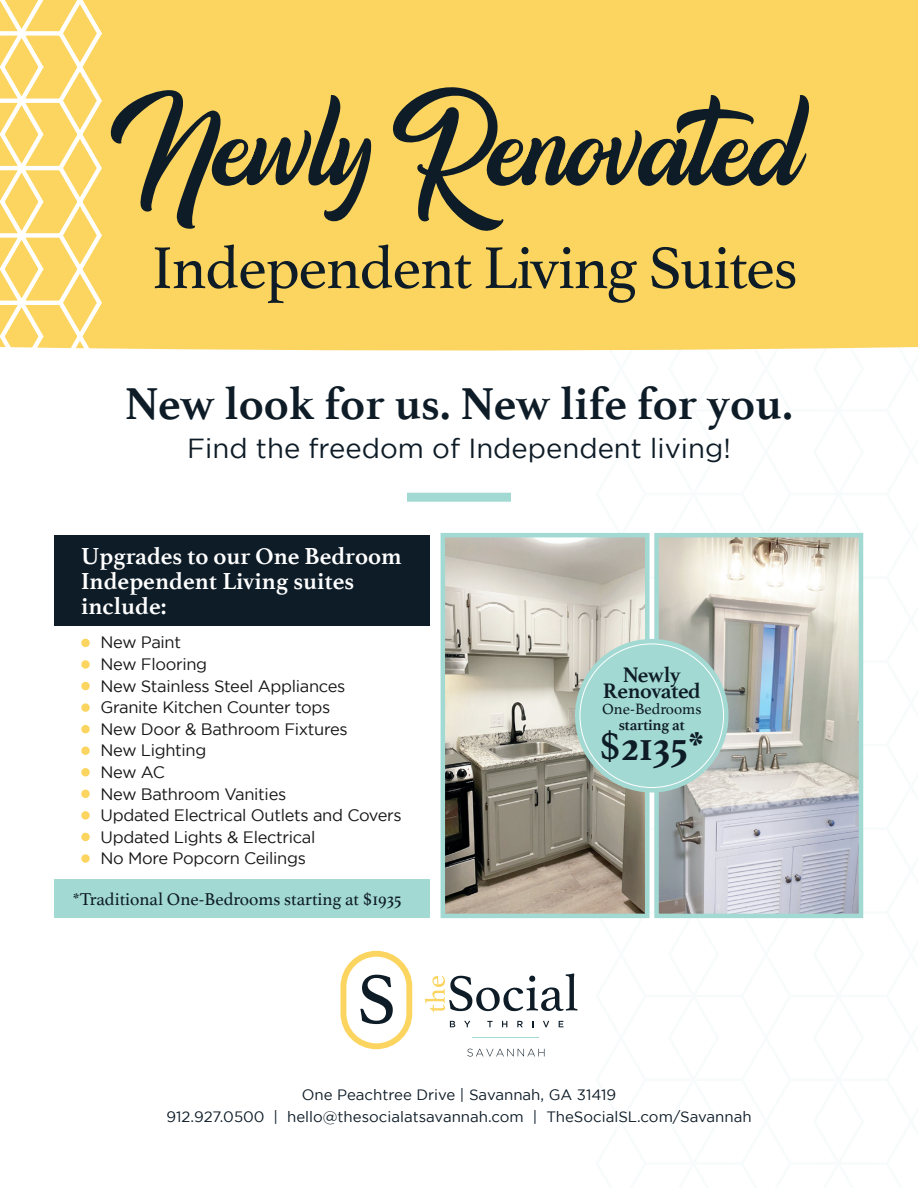
<style>
.page{position:relative;width:918px;height:1188px;background:#fff}
.page>*{position:absolute;margin:0;border:0;box-sizing:border-box;transform-origin:0 0}
.t1{font:62.1px "Athelas";letter-spacing:-.02em;color:#0e1c27}
.t2{font:700 46.8px "Athelas";color:#0e1c27}
.t3{font:700 42.3px "Athelas";color:#0e1c27}
.t4{font:27.45px "Gotham";color:#0e1c27}
.t5{font:700 24.3px/25px "Athelas";color:#fff}
.t6{font:700 22.05px/16px "Athelas";letter-spacing:-.02em;color:#0e1c27;text-align:center}
.t7{font:18px "Athelas";color:#0e1c27}
.t8{font:16.5px/21.6px "Gotham";letter-spacing:-.02em;color:#171618}
.t9{font:15.75px "Athelas";color:#0e1c27}
.t10{font:700 15.75px "Athelas";letter-spacing:-.02em;color:#0e1c27}
.t11{font:15px/21.6px "Gotham";color:#0e1c27;text-align:center}
.s1{font-weight:400}
</style>
<div class="page">
<div style="left:54px;top:535px;width:375px;height:90px;background:#0e1c27"></div>
<div style="left:54px;top:880px;width:375px;height:38px;background:#a2d9d3"></div>
<div style="left:104px;top:0;width:814px;height:351px;background:#fbd55f"></div>
<svg style="left:0;top:0;width:104px;height:349px"></svg>
<img style="left:446px;top:538px;width:199px;height:375px">
<div style="left:441px;top:533px;width:209px;height:385px;border:4px solid #a2d9d3"></div>
<img style="left:659px;top:538px;width:199px;height:375px">
<div style="left:654px;top:533px;width:209px;height:385px;border:4px solid #a2d9d3"></div>
<div style="left:407px;top:493px;width:104px;height:9px;background:#a2d9d3"></div>
<div style="left:575px;top:639px;width:154px;height:153px;background:#a2d9d3;border-radius:50%"></div>
<div style="left:81px;top:639px;width:9px;height:8px;background:#fbd55f;border-radius:50%"></div>
<div style="left:81px;top:660px;width:9px;height:9px;background:#fbd55f;border-radius:50%"></div>
<div style="left:81px;top:725px;width:9px;height:8px;background:#fbd55f;border-radius:50%"></div>
<div style="left:81px;top:811px;width:9px;height:9px;background:#fbd55f;border-radius:50%"></div>
<div style="left:81px;top:682px;width:9px;height:8px;background:#fbd55f;border-radius:50%"></div>
<div style="left:81px;top:747px;width:9px;height:8px;background:#fbd55f;border-radius:50%"></div>
<div style="left:81px;top:833px;width:9px;height:8px;background:#fbd55f;border-radius:50%"></div>
<div style="left:81px;top:703px;width:9px;height:9px;background:#fbd55f;border-radius:50%"></div>
<div style="left:81px;top:790px;width:9px;height:8px;background:#fbd55f;border-radius:50%"></div>
<div style="left:81px;top:854px;width:9px;height:9px;background:#fbd55f;border-radius:50%"></div>
<div style="left:81px;top:768px;width:9px;height:8px;background:#fbd55f;border-radius:50%"></div>
<svg style="left:109px;top:84px;width:702px;height:151px;background:#c5ab52"></svg>
<svg style="left:467px;top:1049px;width:77px;height:8px"></svg>
<hr style="left:472px;top:1038px;width:66px;height:1px;background:#a2d9d3">
<svg style="left:450px;top:1021px;width:5px;height:6px"></svg>
<svg style="left:464px;top:1021px;width:6px;height:6px"></svg>
<svg style="left:487px;top:1021px;width:6px;height:6px"></svg>
<svg style="left:502px;top:1021px;width:5px;height:6px"></svg>
<svg style="left:517px;top:1021px;width:6px;height:6px"></svg>
<svg style="left:543px;top:1021px;width:6px;height:6px"></svg>
<svg style="left:559px;top:1021px;width:4px;height:6px"></svg>
<svg style="left:341px;top:951px;width:71px;height:98px"></svg>
<svg style="left:425px;top:974px;width:152px;height:38px"></svg>
<h1 class="t1" style="left:152px;top:218px;width:647px">Independent Living Suites</h1>
<h2 class="t2" style="left:125px;top:366px;width:670px">New look for us. New life for you.</h2>
<h3 class="t4" style="left:187px;top:433px;width:545px">Find the freedom of Independent living!</h3>
<h3 class="t5" style="left:81px;top:543px;width:322px">Upgrades to our One Bedroom<br>Independent Living suites include:</h3>
<p class="t8" style="left:101px;top:632px;width:303px">New Paint<br>New Flooring<br>New Stainless Steel Appliances<br>Granite Kitchen Counter tops<br>New Door &amp; Bathroom Fixtures<br>New Lighting<br>New AC<br>New Bathroom Vanities<br>Updated Electrical Outlets and Covers<br>Updated Lights &amp; Electrical<br>No More Popcorn Ceilings</p>
<p class="t7" style="left:73px;top:885px;width:330px">*Traditional One-Bedrooms starting at $1935</p>
<h3 class="t6" style="left:603px;top:666px;width:99px">Newly<br>Renovated</h3>
<p class="t9" style="left:602px;top:696px;width:101px">One-Bedrooms</p>
<p class="t10" style="left:619px;top:712px;width:67px">starting at</p>
<h3 class="t3" style="left:599px;top:712px;width:107px"><span class="s1">$</span>2135*</h3>
<p class="t11" style="left:166px;top:1084px;width:587px">One Peachtree Drive | Savannah, GA 31419<br>912.927.0500 | hello@thesocialatsavannah.com | TheSocialSL.com/Savannah</p>
</div>
